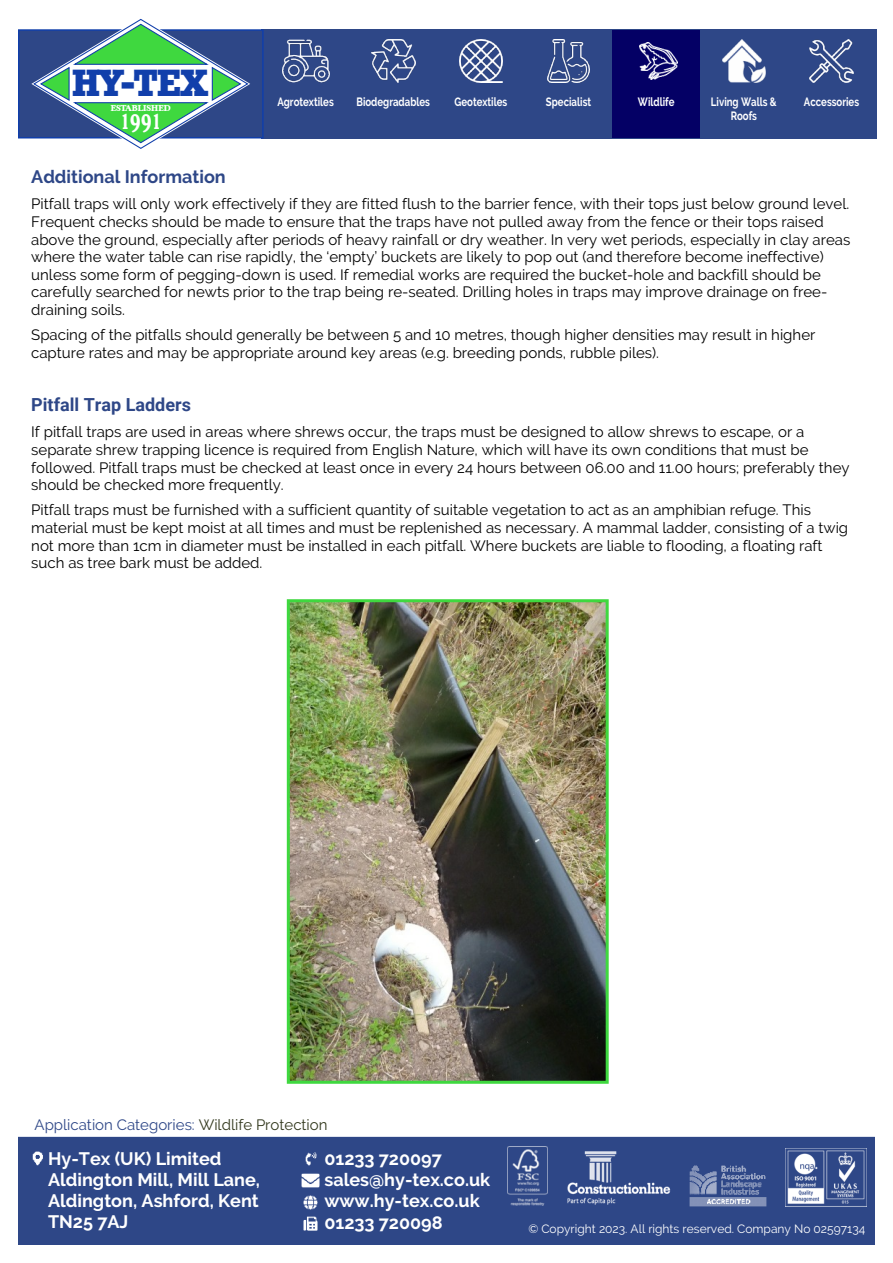
<style>
.page{position:relative;width:893px;height:1263px;background:#fff}
.page>*{position:absolute;margin:0;border:0;box-sizing:border-box;transform-origin:0 0}
.t1{font:700 36.6px "Stamford Heavy SF";color:#113fab}
.t2{font:20.55px "Casper Heavy SF Bold";color:#fff;scale:.79 1}
.t3{font:700 18px/21.1px "Raleway";color:#fff}
.t4{font:700 18px "Raleway";color:#2e4787}
.t5{font:700 18px "Roboto";color:#2e4787}
.t6{font:15px/17.7px "Raleway";color:#000}
.t7{font:15px "Raleway";color:#2e4787}
.t8{font:700 12px/14.1px "Raleway";color:#fff;text-align:center;scale:.8 1}
.t9{font:12px "Raleway";color:#fff}
.t10{font:8.25px "Casablanca Heavy SF Bold";color:#fff}
.s1{font-size:23.85px}
.s2{color:#32381d}
</style>
<div class="page">
<div style="left:261px;top:29px;width:615px;height:109px;background:#2e4787"></div>
<div style="left:612px;top:30px;width:88px;height:62px;background:#040065"></div>
<div style="left:612px;top:92px;width:88px;height:46px;background:#040065"></div>
<img style="left:282px;top:40px;width:47px;height:42px">
<img style="left:371px;top:40px;width:44px;height:42px">
<img style="left:460px;top:40px;width:42px;height:42px">
<img style="left:547px;top:40px;width:43px;height:42px">
<img style="left:722px;top:40px;width:43px;height:42px">
<img style="left:810px;top:40px;width:43px;height:42px">
<div style="left:18px;top:29px;width:246px;height:109px;background:#2e4787;border:2px solid #103eaa"></div>
<svg style="left:29px;top:18px;width:224px;height:131px"></svg>
<img style="left:640px;top:42px;width:38px;height:38px">
<div style="left:18px;top:1137px;width:857px;height:108px;background:#2e4787"></div>
<img style="left:507px;top:1147px;width:40px;height:58px">
<img style="left:567px;top:1152px;width:103px;height:53px">
<img style="left:786px;top:1148px;width:80px;height:56px">
<img style="left:689px;top:1166px;width:78px;height:41px">
<img style="left:291px;top:603px;width:314px;height:477px">
<div style="left:287px;top:599px;width:322px;height:485px;border:3px solid #3fd83f"></div>
<h1 class="t1" style="left:72px;top:62px;width:136px">HY-TEX</h1>
<p class="t10" style="left:111px;top:105px;width:62px">ESTABLISHED</p>
<h2 class="t2" style="left:120px;top:114px;width:53px">1<span class="s1">99</span>1</h2>
<p class="t8" style="left:277px;top:95px;width:72px">Agrotextiles</p>
<p class="t8" style="left:356px;top:95px;width:94px">Biodegradables</p>
<p class="t8" style="left:454px;top:95px;width:68px">Geotextiles</p>
<p class="t8" style="left:546px;top:95px;width:58px">Specialist</p>
<p class="t8" style="left:638px;top:95px;width:47px">Wildlife</p>
<p class="t8" style="left:711px;top:95px;width:84px">Living Walls &amp;<br>Roofs</p>
<p class="t8" style="left:804px;top:95px;width:71px">Accessories</p>
<p class="t4" style="left:31px;top:166px;width:196px">Additional Information</p>
<p class="t6" style="left:31px;top:195px;width:821px">Pitfall traps will only work effectively if they are fitted flush to the barrier fence, with their tops just below ground level.<br>Frequent checks should be made to ensure that the traps have not pulled away from the fence or their tops raised above the ground, especially after periods of heavy rainfall or dry weather. In very wet periods, especially in clay areas where the water table can rise rapidly, the ‘empty’ buckets are likely to pop out (and therefore become ineffective) unless some form of pegging-down is used. If remedial works are required the bucket-hole and backfill should be carefully searched for newts prior to the trap being re-seated. Drilling holes in traps may improve drainage on free&shy;draining soils.</p>
<p class="t6" style="left:31px;top:326px;width:786px">Spacing of the pitfalls should generally be between 5 and 10 metres, though higher densities may result in higher capture rates and may be appropriate around key areas (e.g. breeding ponds, rubble piles).</p>
<p class="t5" style="left:31px;top:398px;width:161px">Pitfall Trap Ladders</p>
<p class="t6" style="left:31px;top:423px;width:820px">If pitfall traps are used in areas where shrews occur, the traps must be designed to allow shrews to escape, or a separate shrew trapping licence is required from English Nature, which will have its own conditions that must be followed. Pitfall traps must be checked at least once in every 24 hours between 06.00 and 11.00 hours; preferably they should be checked more frequently.</p>
<p class="t6" style="left:31px;top:501px;width:818px">Pitfall traps must be furnished with a sufficient quantity of suitable vegetation to act as an amphibian refuge. This material must be kept moist at all times and must be replenished as necessary. A mammal ladder, consisting of a twig not more than 1cm in diameter must be installed in each pitfall. Where buckets are liable to flooding, a floating raft such as tree bark must be added.</p>
<p class="t7" style="left:35px;top:1115px;width:294px">Application Categories: <span class="s2">Wildlife Protection</span></p>
<p class="t3" style="left:48px;top:1148px;width:214px">Hy-Tex (UK) Limited<br>Aldington Mill, Mill Lane,<br>Aldington, Ashford, Kent<br>TN25 7AJ</p>
<p class="t3" style="left:324px;top:1148px;width:167px">01233 720097 sales@hy-tex.co.uk www.hy-tex.co.uk<br>01233 720098</p>
<p class="t9" style="left:528px;top:1222px;width:338px">© Copyright 2023. All rights reserved. Company No 02597134</p>
<p class="t9" style="left:533px;top:1222px;width:148px">© Copyright 2020. All right</p>
</div>
